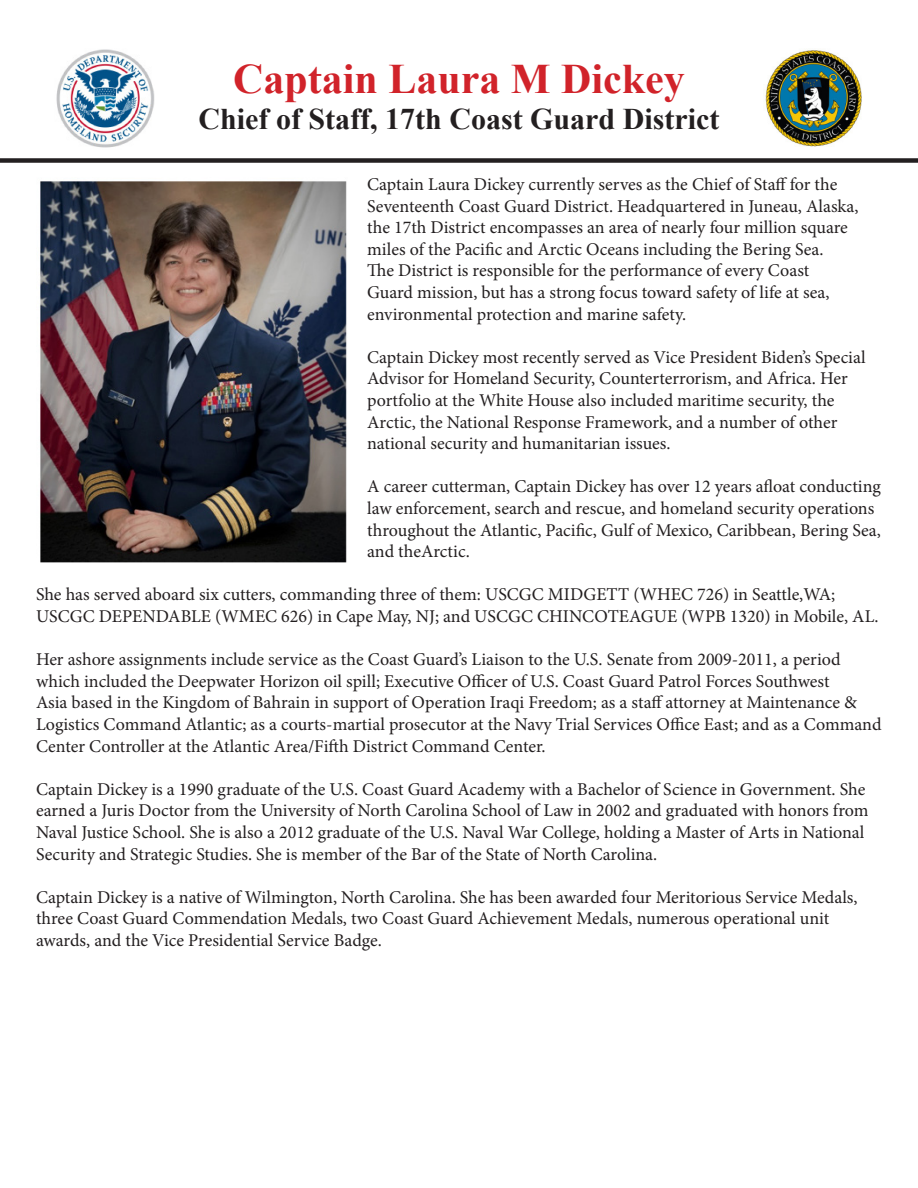
<style>
.page{position:relative;width:918px;height:1188px;background:#fff}
.page>*{position:absolute;margin:0;border:0;box-sizing:border-box;transform-origin:0 0}
.t1{font:700 42px "Times New Roman";color:#d1232a}
.t2{font:700 30px "Times New Roman";color:#231f20}
.t3{font:18px/21.6px "Minion Pro";color:#231f20}
</style>
<div class="page">
<div style="left:0;top:158px;width:918px;height:5px;background:#231f20"></div>
<img style="left:765px;top:49px;width:97px;height:98px">
<img style="left:56px;top:49px;width:99px;height:99px">
<img style="left:40px;top:181px;width:307px;height:382px">
<p class="t1" style="left:233px;top:50px;width:453px">Captain Laura M Dickey</p>
<p class="t2" style="left:199px;top:99px;width:522px">Chief of Staff, 17th Coast Guard District</p>
<p class="t3" style="left:367px;top:174px;width:472px">Captain Laura Dickey currently serves as the Chief of Staff for the</p>
<p class="t3" style="left:367px;top:195px;width:493px">Seventeenth Coast Guard District. Headquartered in Juneau, Alaska, the 17th District encompasses an area of nearly four million square miles of the Pacific and Arctic Oceans including the Bering Sea.<br>The District is responsible for the performance of every Coast Guard mission, but has a strong focus toward safety of life at sea, environmental protection and marine safety.</p>
<p class="t3" style="left:367px;top:346px;width:500px">Captain Dickey most recently served as Vice President Biden’s Special</p>
<p class="t3" style="left:367px;top:368px;width:482px">Advisor for Homeland Security, Counterterrorism, and Africa. Her portfolio at the White House also included maritime security, the Arctic, the National Response Framework, and a number of other national security and humanitarian issues.</p>
<p class="t3" style="left:367px;top:476px;width:515px">A career cutterman, Captain Dickey has over 12 years afloat conducting law enforcement, search and rescue, and homeland security operations throughout the Atlantic, Pacific, Gulf of Mexico, Caribbean, Bering Sea, and theArctic.</p>
<p class="t3" style="left:36px;top:584px;width:844px">She has served aboard six cutters, commanding three of them: USCGC MIDGETT (WHEC 726) in Seattle,WA;<br>USCGC DEPENDABLE (WMEC 626) in Cape May, NJ; and USCGC CHINCOTEAGUE (WPB 1320) in Mobile, AL.</p>
<p class="t3" style="left:36px;top:649px;width:847px">Her ashore assignments include service as the Coast Guard’s Liaison to the U.S. Senate from 2009-2011, a period which included the Deepwater Horizon oil spill; Executive Officer of U.S. Coast Guard Patrol Forces Southwest<br>Asia based in the Kingdom of Bahrain in support of Operation Iraqi Freedom; as a staff attorney at Maintenance &amp; Logistics Command Atlantic; as a courts-martial prosecutor at the Navy Trial Services Office East; and as a Command Center Controller at the Atlantic Area/Fifth District Command Center.</p>
<p class="t3" style="left:36px;top:778px;width:834px">Captain Dickey is a 1990 graduate of the U.S. Coast Guard Academy with a Bachelor of Science in Government. She earned a Juris Doctor from the University of North Carolina School of Law in 2002 and graduated with honors from Naval Justice School. She is also a 2012 graduate of the U.S. Naval War College, holding a Master of Arts in National Security and Strategic Studies. She is member of the Bar of the State of North Carolina.</p>
<p class="t3" style="left:36px;top:886px;width:823px">Captain Dickey is a native of Wilmington, North Carolina. She has been awarded four Meritorious Service Medals, three Coast Guard Commendation Medals, two Coast Guard Achievement Medals, numerous operational unit awards, and the Vice Presidential Service Badge.</p>
</div>
